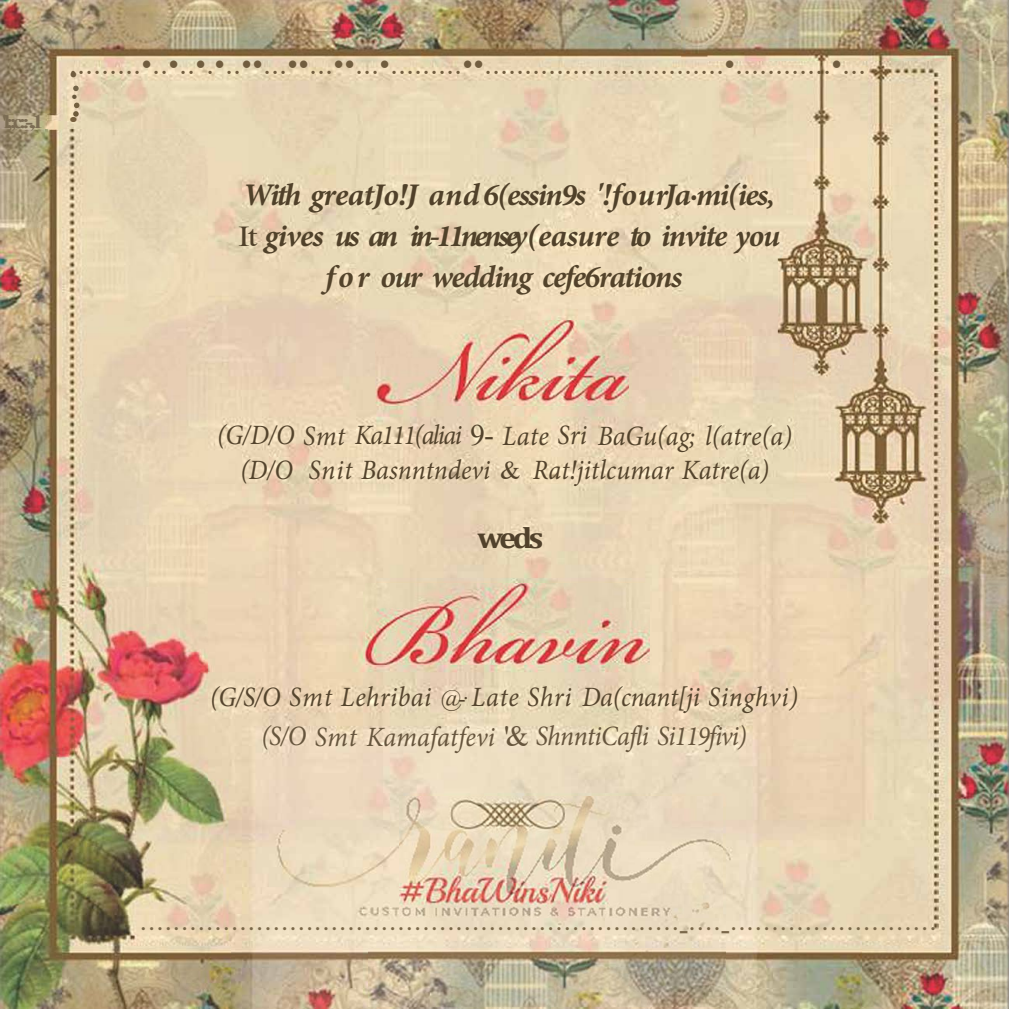
<style>
.page{position:relative;width:1009px;height:1009px;background:#fff}
.page>*{position:absolute;margin:0;border:0;box-sizing:border-box;transform-origin:0 0}
.t1{font:italic 700 31.5px/40.9px "Minion Pro";letter-spacing:-.045em;color:#50412a;text-align:center}
.t2{font:29.75px "Times New Roman";color:#7a684a}
.t3{font:29.75px "Times New Roman";color:#715d3f}
.t4{font:700 29.75px "Cambria";color:#51412b;scale:1.1 1}
.t5{font:italic 28px/39.4px "Minion Pro";letter-spacing:.005em;color:#55452e;text-align:center;scale:.93 1}
.t6{font:italic 28px/33.9px "Minion Pro";letter-spacing:.005em;color:#53432c;text-align:center;scale:.93 1}
.t7{font:22.75px "Times New Roman";color:#715d3f}
.t8{font:700 19.25px "Times New Roman";color:#7b6c53;scale:1.18 1}
.t9{font:700 19.25px "Times New Roman";color:#78603e;scale:1.18 1}
.s1{font-size:50.75px;color:#746448}
.s2{font-size:40.25px;color:#68583c}
.s3{font-size:50.75px;color:#746040}
.s4{font-size:50.75px;color:#705c3c}
.s5{font-family:"Times New Roman";font-weight:400;font-style:normal;font-size:28.88px}
.s6{color:#53432b}
.s7{font-family:"Times New Roman";font-style:normal;font-size:29.75px}
.s8{font-family:"Times New Roman";font-style:normal;font-size:26.25px}
.s9{font-family:"Times New Roman";font-style:normal;font-size:22.75px}
.s10{color:#66553d}
.s11{font-family:"Times New Roman";font-style:normal;font-size:29.75px;color:#66553d}
</style>
<div class="page">
<img style="left:0;top:0;width:1009px;height:1009px">
<img style="left:0;top:0;width:681px;height:113px">
<img style="left:0;top:129px;width:231px;height:877px">
<img style="left:376px;top:321px;width:252px;height:84px">
<img style="left:366px;top:584px;width:283px;height:81px">
<img style="left:707px;top:0;width:299px;height:523px">
<img style="left:400px;top:796px;width:323px;height:122px">
<img style="left:368px;top:948px;width:357px;height:58px">
<img style="left:862px;top:513px;width:144px;height:493px">
<p class="t3" style="left:70px;top:43px;width:798px">.........•..•..•.•..••...••...••...•.........••..............................•............•...</p>
<p class="t7" style="left:70px;top:58px;width:15px">• <span class="s1">.</span> <span class="s2">.</span> <span class="s3">.</span> <span class="s4">.</span></p>
<p class="t8" style="left:2px;top:108px;width:37px">'l;;c::-,.1</p>
<p class="t9" style="left:70px;top:106px;width:8px">•</p>
<p class="t1" style="left:238px;top:174px;width:544px">With great Jo!J and 6(essin9s '!four Ja·mi(ies,<br><span class="s5">It</span> gives us an in-11nense y(easure to invite you <span class="s6">fo r our wedding cefe6rations</span></p>
<p class="t6" style="left:217px;top:419px;width:619px">(G/D/O Smt Ka111(aliai <span class="s7">9-</span> Late Sri BaGu(ag; l(atre(a) (D/O Snit Basnntndevi <span class="s8">&amp;</span> Rat!jitlcumar Katre(a)</p>
<p class="t4" style="left:477px;top:517px;width:62px">weds</p>
<p class="t5" style="left:210px;top:677px;width:633px">(G/S/O Smt Lehribai <span class="s9">@-·</span> Late Shri Da(cnant[ji Singhvi) <span class="s10">(S/O Smt Kamafatfevi</span> <span class="s11">'&amp;</span> <span class="s10">ShnntiCafli Si119fivi)</span></p>
<p class="t2" style="left:138px;top:908px;width:801px">·································································-····-·························</p>
</div>
